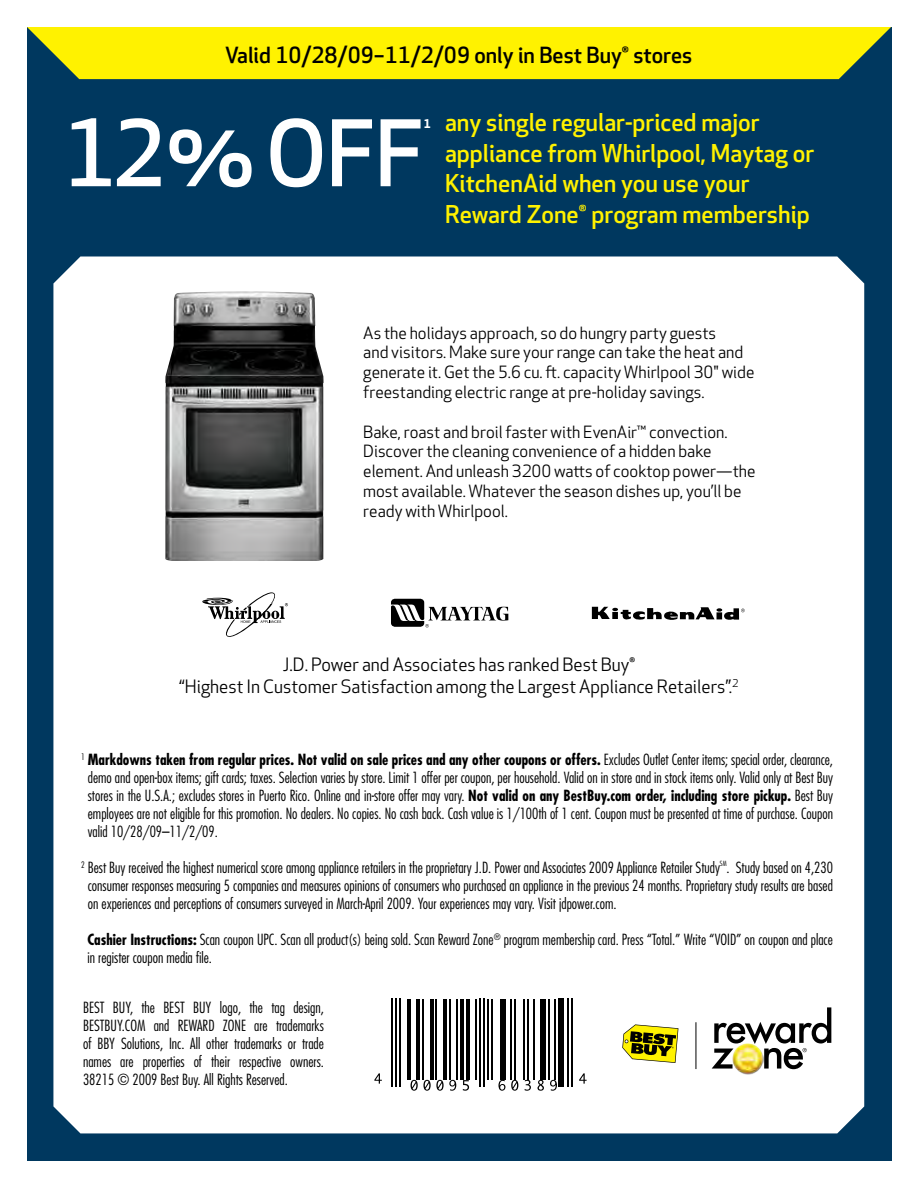
<style>
.page{position:relative;width:918px;height:1188px;background:#fff}
.page>*{position:absolute;margin:0;border:0;box-sizing:border-box;transform-origin:0 0}
.t1{font:500 89.25px "BBY Apex";color:#fff}
.t2{font:500 24px/30.8px "BBY Apex";color:#fff200}
.t3{font:500 21.75px "BBY Apex";color:#000}
.t4{font:18px/21.6px "BBY Apex";color:#000;text-align:center}
.t5{font:16.5px/19.8px "BBY Apex";color:#000}
.t6{font:300 condensed 15px/18px "Futura";color:#000;text-align:justify}
.t7{font:300 condensed 7.05px "Futura";color:#000}
.s1{font-weight:700;font-size:11.7px;color:#fff}
.s2{font-weight:700}
</style>
<div class="page">
<div style="left:27px;top:27px;width:864px;height:1134px;background:#00385f"></div>
<div style="left:53px;top:256px;width:811px;height:877px;background:#fff"></div>
<div style="left:27px;top:27px;width:864px;height:52px;background:#fff200"></div>
<hr style="left:696px;top:1022px;width:1px;height:47px;background:#000">
<svg style="left:622px;top:1024px;width:56px;height:39px;background:#a6a030"></svg>
<svg style="left:712px;top:1007px;width:119px;height:62px;background:#b4b4b4"></svg>
<img style="left:730px;top:1042px;width:35px;height:35px">
<hr style="left:391px;top:999px;width:2px;height:88px;background:#000">
<hr style="left:395px;top:999px;width:2px;height:88px;background:#000">
<hr style="left:399px;top:999px;width:2px;height:88px;background:#000">
<hr style="left:407px;top:999px;width:3px;height:81px;background:#000">
<hr style="left:416px;top:999px;width:4px;height:81px;background:#000">
<hr style="left:422px;top:999px;width:2px;height:81px;background:#000">
<hr style="left:430px;top:999px;width:3px;height:81px;background:#000">
<hr style="left:435px;top:999px;width:2px;height:81px;background:#000">
<hr style="left:443px;top:999px;width:4px;height:81px;background:#000">
<hr style="left:449px;top:999px;width:2px;height:81px;background:#000">
<hr style="left:456px;top:999px;width:2px;height:81px;background:#000">
<hr style="left:460px;top:999px;width:4px;height:81px;background:#000">
<hr style="left:466px;top:999px;width:4px;height:81px;background:#000">
<hr style="left:475px;top:999px;width:2px;height:81px;background:#000">
<hr style="left:479px;top:999px;width:2px;height:88px;background:#000">
<hr style="left:483px;top:999px;width:2px;height:88px;background:#000">
<hr style="left:487px;top:999px;width:2px;height:81px;background:#000">
<hr style="left:491px;top:999px;width:2px;height:81px;background:#000">
<div style="left:500px;top:999px;width:6px;height:81px;background:#000"></div>
<hr style="left:510px;top:999px;width:2px;height:81px;background:#000">
<hr style="left:514px;top:999px;width:2px;height:81px;background:#000">
<hr style="left:523px;top:999px;width:2px;height:81px;background:#000">
<hr style="left:527px;top:999px;width:2px;height:81px;background:#000">
<hr style="left:533px;top:999px;width:2px;height:81px;background:#000">
<div style="left:540px;top:999px;width:6px;height:81px;background:#000"></div>
<hr style="left:548px;top:999px;width:2px;height:81px;background:#000">
<hr style="left:554px;top:999px;width:2px;height:81px;background:#000">
<div style="left:558px;top:999px;width:5px;height:88px;background:#000"></div>
<hr style="left:567px;top:999px;width:2px;height:88px;background:#000">
<hr style="left:571px;top:999px;width:2px;height:88px;background:#000">
<svg style="left:374px;top:1073px;width:8px;height:11px"></svg>
<svg style="left:411px;top:1080px;width:45px;height:11px"></svg>
<svg style="left:463px;top:1080px;width:6px;height:11px"></svg>
<svg style="left:498px;top:1080px;width:7px;height:11px"></svg>
<svg style="left:511px;top:1080px;width:7px;height:11px"></svg>
<svg style="left:525px;top:1080px;width:6px;height:11px"></svg>
<svg style="left:538px;top:1080px;width:6px;height:11px"></svg>
<svg style="left:550px;top:1080px;width:7px;height:11px"></svg>
<svg style="left:579px;top:1073px;width:8px;height:11px"></svg>
<svg style="left:202px;top:592px;width:86px;height:49px;background:#d6d6d6"></svg>
<svg style="left:391px;top:599px;width:117px;height:29px;background:#acacac"></svg>
<svg style="left:592px;top:607px;width:153px;height:13px;background:#868686"></svg>
<img style="left:165px;top:291px;width:159px;height:270px">
<h3 class="t3" style="left:225px;top:41px;width:469px">Valid 10/28/09–11/2/09 only in Best Buy® stores</h3>
<h1 class="t1" style="left:63px;top:94px;width:362px">12%OFF</h1>
<h2 class="t2" style="left:445px;top:106px;width:371px;text-indent:-21px"><span class="s1">1</span> any single regular-priced major appliance from Whirlpool, Maytag or KitchenAid when you use your Reward Zone® program membership</h2>
<p class="t5" style="left:363px;top:323px;width:393px">As the holidays approach, so do hungry party guests<br>and visitors. Make sure your range can take the heat and generate it. Get the 5.6 cu. ft. capacity Whirlpool 30" wide freestanding electric range at pre-holiday savings.</p>
<p class="t5" style="left:363px;top:422px;width:394px">Bake, roast and broil faster with EvenAir™ convection.<br>Discover the cleaning convenience of a hidden bake element. And unleash 3200 watts of cooktop power—the most available. Whatever the season dishes up, you’ll be ready with Whirlpool.</p>
<p class="t4" style="left:180px;top:654px;width:560px">J.D. Power and Associates has ranked Best Buy®<br>“Highest In Customer Satisfaction among the Largest Appliance Retailers”.<sup>2</sup></p>
<p class="t6" style="left:88px;top:750px;width:747px;text-indent:-7px"><sup>1</sup> <span class="s2">Markdowns taken from regular prices. Not valid on sale prices and any other coupons or offers.</span> Excludes Outlet Center items; special order, clearance, demo and open-box items; gift cards; taxes. Selection varies by store. Limit 1 offer per coupon, per household. Valid on in store and in stock items only. Valid only at Best Buy stores in the U.S.A.; excludes stores in Puerto Rico. Online and in-store offer may vary. <span class="s2">Not valid on any BestBuy.com order, including store pickup.</span> Best Buy employees are not eligible for this promotion. No dealers. No copies. No cash back. Cash value is 1/100th of 1 cent. Coupon must be presented at time of purchase. Coupon valid 10/28/09–11/2/09.</p>
<p class="t6" style="left:81px;top:858px;width:753px"><sup>2</sup> Best Buy received the highest numerical score among appliance retailers in the proprietary J.D. Power and Associates 2009 Appliance Retailer Study . Study based on 4,230</p>
<p class="t7" style="left:720px;top:859px;width:8px">SM</p>
<p class="t6" style="left:88px;top:876px;width:747px">consumer responses measuring 5 companies and measures opinions of consumers who purchased an appliance in the previous 24 months. Proprietary study results are based on experiences and perceptions of consumers surveyed in March-April 2009. Your experiences may vary. Visit jdpower.com.</p>
<p class="t6" style="left:88px;top:930px;width:747px"><span class="s2">Cashier Instructions:</span> Scan coupon UPC. Scan all product(s) being sold. Scan Reward Zone<sup>®</sup> program membership card. Press “Total.” Write “VOID” on coupon and place in register coupon media file.</p>
<p class="t6" style="left:83px;top:998px;width:242px">BEST BUY, the BEST BUY logo, the tag design, BESTBUY.COM and REWARD ZONE are trademarks of BBY Solutions, Inc. All other trademarks or trade names are properties of their respective owners.<br>38215 © 2009 Best Buy. All Rights Reserved.</p>
</div>
